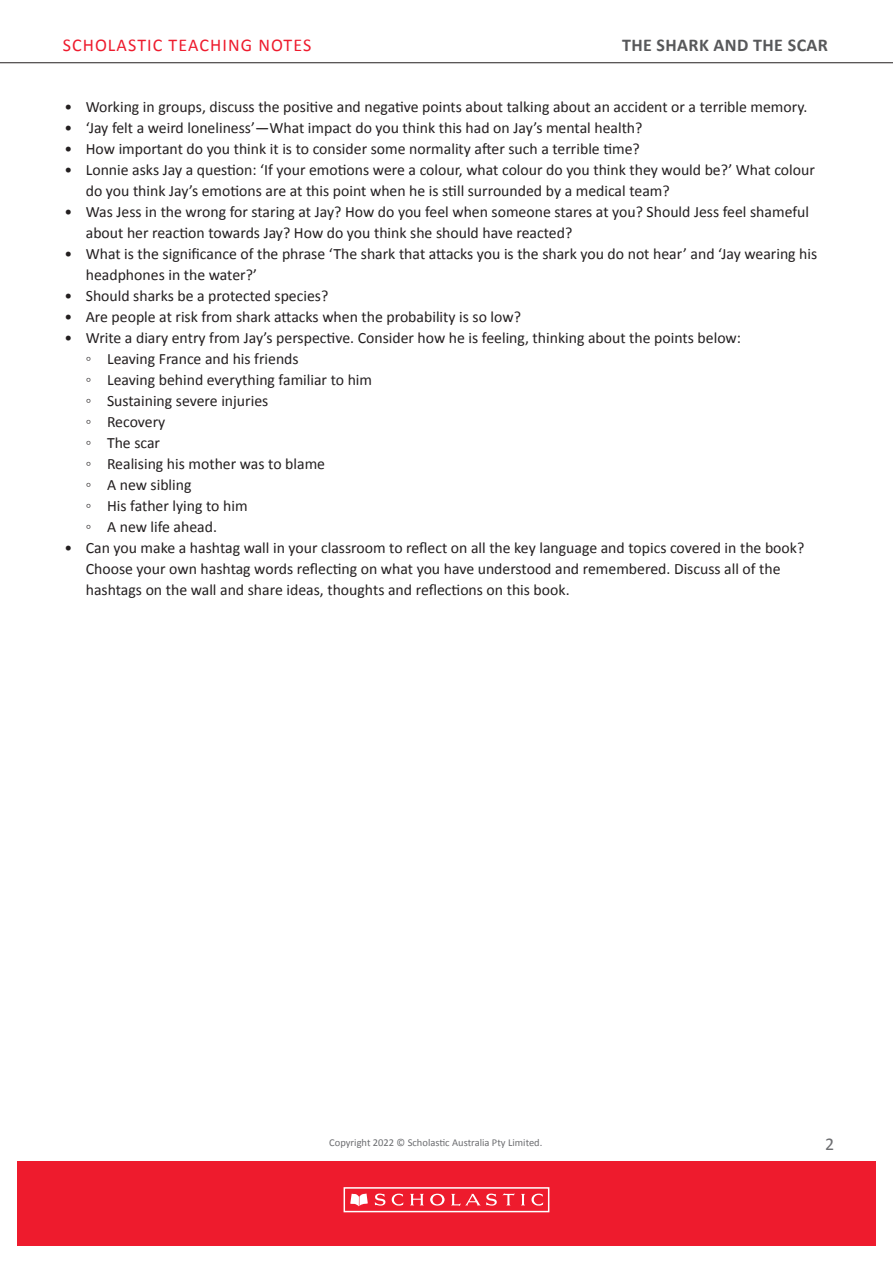
<style>
.page{position:relative;width:893px;height:1263px;background:#fff}
.page>*{position:absolute;margin:0;border:0;box-sizing:border-box;transform-origin:0 0}
.t1{font:18px "Calibri";letter-spacing:.06em;color:#ee1b2d}
.t2{font:700 18px "Calibri";letter-spacing:.02em;color:#57585a}
.t3{font:18px "Calibri";color:#6c6d70}
.t4{font:15.75px/21px "Calibri";color:#231f20}
.t5{font:10.5px "Calibri";color:#6c6d70}
</style>
<div class="page">
<div style="left:17px;top:1161px;width:859px;height:85px;background:#ee1b2d"></div>
<div style="left:344px;top:1187px;width:205px;height:25px;border:2px solid #fff"></div>
<svg style="left:350px;top:1193px;width:18px;height:13px"></svg>
<svg style="left:375px;top:1193px;width:28px;height:13px"></svg>
<svg style="left:410px;top:1194px;width:14px;height:11px"></svg>
<svg style="left:521px;top:1194px;width:4px;height:11px"></svg>
<svg style="left:531px;top:1193px;width:12px;height:13px"></svg>
<svg style="left:430px;top:1194px;width:15px;height:11px"></svg>
<svg style="left:451px;top:1193px;width:64px;height:13px"></svg>
<hr style="left:0;top:62px;width:893px;height:1px;background:#231f20">
<p class="t1" style="left:63px;top:32px;width:250px">SCHOLASTIC TEACHING NOTES</p>
<p class="t2" style="left:622px;top:32px;width:207px">THE SHARK AND THE SCAR</p>
<p class="t4" style="left:65px;top:96px;width:744px">• Working in groups, discuss the positive and negative points about talking about an accident or a terrible memory.</p>
<p class="t4" style="left:65px;top:117px;width:579px">• ‘Jay felt a weird loneliness’—What impact do you think this had on Jay’s mental health?</p>
<p class="t4" style="left:65px;top:138px;width:577px">• How important do you think it is to consider some normality after such a terrible time?</p>
<p class="t4" style="left:86px;top:159px;width:731px;text-indent:-21px">• Lonnie asks Jay a question: ‘If your emotions were a colour, what colour do you think they would be?’ What colour do you think Jay’s emotions are at this point when he is still surrounded by a medical team?</p>
<p class="t4" style="left:86px;top:201px;width:725px;text-indent:-21px">• Was Jess in the wrong for staring at Jay? How do you feel when someone stares at you? Should Jess feel shameful about her reaction towards Jay? How do you think she should have reacted?</p>
<p class="t4" style="left:86px;top:243px;width:733px;text-indent:-21px">• What is the significance of the phrase ‘The shark that attacks you is the shark you do not hear’ and ‘Jay wearing his headphones in the water?’</p>
<p class="t4" style="left:65px;top:285px;width:265px">• Should sharks be a protected species?</p>
<p class="t4" style="left:65px;top:306px;width:458px">• Are people at risk from shark attacks when the probability is so low?</p>
<p class="t4" style="left:65px;top:327px;width:678px">• Write a diary entry from Jay’s perspective. Consider how he is feeling, thinking about the points below:</p>
<p class="t4" style="left:86px;top:348px;width:214px">◦ Leaving France and his friends</p>
<p class="t4" style="left:86px;top:369px;width:288px">◦ Leaving behind everything familiar to him</p>
<p class="t4" style="left:86px;top:390px;width:184px">◦ Sustaining severe injuries</p>
<p class="t4" style="left:86px;top:411px;width:81px">◦ Recovery</p>
<p class="t4" style="left:86px;top:432px;width:76px">◦ The scar</p>
<p class="t4" style="left:86px;top:453px;width:241px">◦ Realising his mother was to blame</p>
<p class="t4" style="left:86px;top:474px;width:107px">◦ A new sibling</p>
<p class="t4" style="left:86px;top:495px;width:163px">◦ His father lying to him</p>
<p class="t4" style="left:86px;top:516px;width:133px">◦ A new life ahead.</p>
<p class="t4" style="left:86px;top:537px;width:720px;text-indent:-21px">• Can you make a hashtag wall in your classroom to reflect on all the key language and topics covered in the book?<br>Choose your own hashtag words reflecting on what you have understood and remembered. Discuss all of the hashtags on the wall and share ideas, thoughts and reflections on this book.</p>
<p class="t5" style="left:329px;top:1136px;width:215px">Copyright 2022 © Scholastic Australia Pty Limited.</p>
<p class="t3" style="left:825px;top:1131px;width:11px">2</p>
</div>
